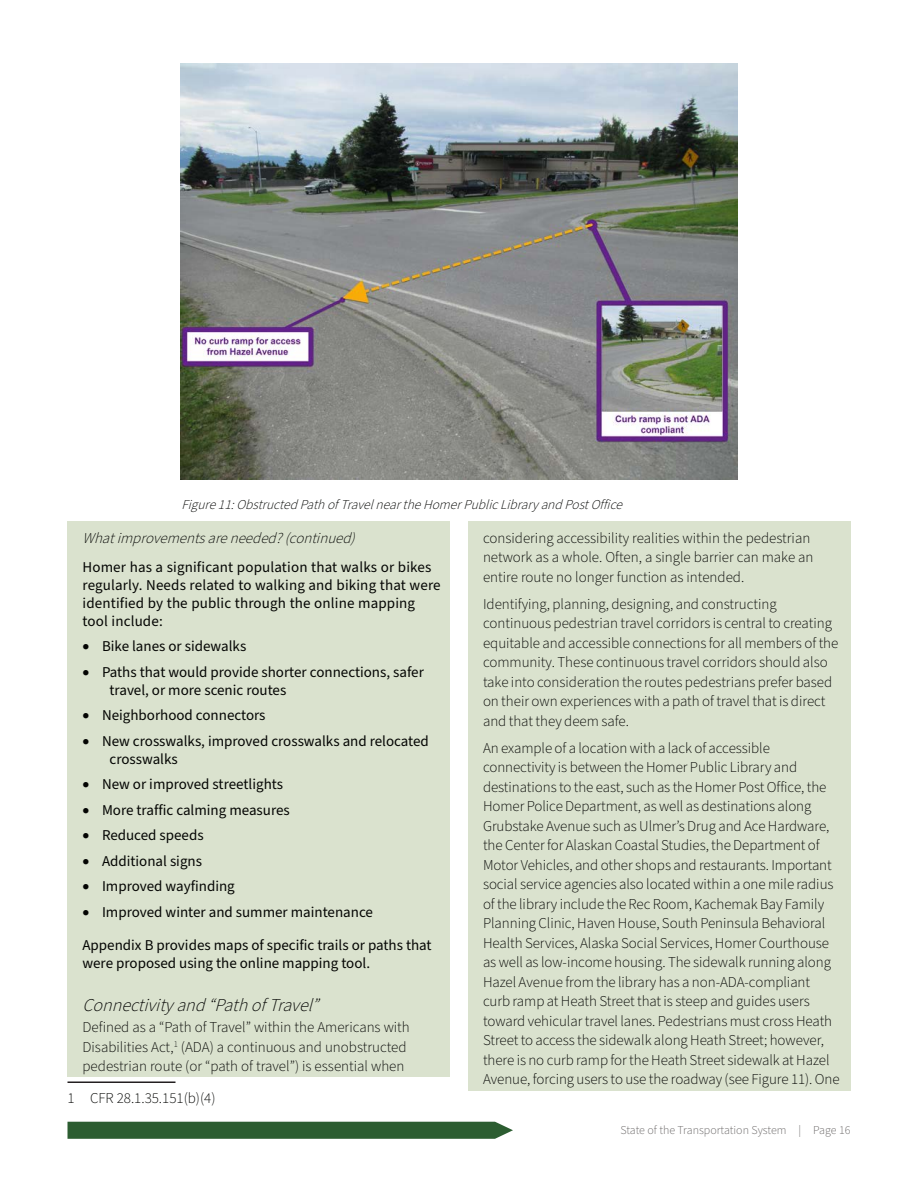
<style>
.page{position:relative;width:918px;height:1188px;background:#fff}
.page>*{position:absolute;margin:0;border:0;box-sizing:border-box;transform-origin:0 0}
.Sub_Section_2{font:italic 300 18px "Source Sans Pro";color:#040503}
.Body{font:300 15px/19.5px "Source Sans Pro";letter-spacing:-.005em;color:#040503}
.Highlighted_text_box{font:15px/18px "Source Sans Pro";color:#040503}
.Sub_Section_1{font:italic 300 15px "Source Sans Pro";color:#040503}
.Footnote_Text{font:300 15px "Source Sans Pro";color:#040503}
.Figure_Caption{font:italic 300 13.5px "Source Sans Pro";color:#040503}
.t1{font:300 12px "Source Sans Pro";color:#676464}
</style>
<div class="page">
<svg style="left:68px;top:1122px;width:445px;height:17px;background:#326237"></svg>
<div style="left:68px;top:522px;width:382px;height:27px;background:#dae2ce"></div>
<div style="left:68px;top:541px;width:382px;height:99px;background:#dae2ce"></div>
<div style="left:68px;top:621px;width:382px;height:45px;background:#dae2ce"></div>
<div style="left:68px;top:646px;width:382px;height:64px;background:#dae2ce"></div>
<div style="left:68px;top:690px;width:382px;height:45px;background:#dae2ce"></div>
<div style="left:68px;top:715px;width:382px;height:63px;background:#dae2ce"></div>
<div style="left:68px;top:759px;width:382px;height:45px;background:#dae2ce"></div>
<div style="left:68px;top:784px;width:382px;height:46px;background:#dae2ce"></div>
<div style="left:68px;top:810px;width:382px;height:45px;background:#dae2ce"></div>
<div style="left:68px;top:835px;width:382px;height:45px;background:#dae2ce"></div>
<div style="left:68px;top:861px;width:382px;height:45px;background:#dae2ce"></div>
<div style="left:68px;top:886px;width:382px;height:46px;background:#dae2ce"></div>
<div style="left:68px;top:919px;width:382px;height:63px;background:#dae2ce"></div>
<div style="left:68px;top:978px;width:382px;height:40px;background:#dae2ce"></div>
<div style="left:68px;top:1011px;width:382px;height:66px;background:#dae2ce"></div>
<hr style="left:68px;top:1081px;width:108px;height:2px;background:#231f20">
<div style="left:468px;top:521px;width:382px;height:67px;background:#dae2ce"></div>
<div style="left:468px;top:579px;width:382px;height:153px;background:#dae2ce"></div>
<div style="left:468px;top:729px;width:382px;height:361px;background:#dae2ce"></div>
<img style="left:181px;top:63px;width:557px;height:417px">
<p class="Figure_Caption" style="left:182px;top:495px;width:447px">Figure11:ObstructedPathofTravelneartheHomerPublicLibraryandPostOffice</p>
<p class="Sub_Section_1" style="left:82px;top:528px;width:279px">Whatimprovementsareneeded?(continued)</p>
<p class="Highlighted_text_box" style="left:82px;top:558px;width:360px">Homer has a significant population that walks or bikes regularly. Needs related to walking and biking that were identified by the public through the online mapping tool include:</p>
<p class="Highlighted_text_box" style="left:82px;top:638px;width:165px">• Bike lanes or sidewalks</p>
<p class="Highlighted_text_box" style="left:110px;top:663px;width:316px;text-indent:-27px">• Paths that would provide shorter connections, safer travel, or more scenic routes</p>
<p class="Highlighted_text_box" style="left:82px;top:707px;width:185px">• Neighborhood connectors</p>
<p class="Highlighted_text_box" style="left:110px;top:732px;width:321px;text-indent:-27px">• New crosswalks, improved crosswalks and relocated crosswalks</p>
<p class="Highlighted_text_box" style="left:82px;top:776px;width:202px">• New or improved streetlights</p>
<p class="Highlighted_text_box" style="left:82px;top:801px;width:209px">• More traffic calming measures</p>
<p class="Highlighted_text_box" style="left:82px;top:827px;width:123px">• Reduced speeds</p>
<p class="Highlighted_text_box" style="left:82px;top:852px;width:121px">• Additional signs</p>
<p class="Highlighted_text_box" style="left:82px;top:878px;width:154px">• Improved wayfinding</p>
<p class="Highlighted_text_box" style="left:82px;top:903px;width:292px">• Improved winter and summer maintenance</p>
<p class="Highlighted_text_box" style="left:82px;top:936px;width:351px">Appendix B provides maps of specific trails or paths that were proposed using the online mapping tool.</p>
<p class="Sub_Section_2" style="left:82px;top:993px;width:244px">Connectivityand“PathofTravel”</p>
<p class="Body" style="left:82px;top:1018px;width:329px">Defined as a “Path of Travel” within the Americans with<br>Disabilities Act,<sup>1</sup> (ADA) a continuous and unobstructed pedestrian route (or “path of travel”) is essential when</p>
<p class="Footnote_Text" style="left:68px;top:1088px;width:150px">1 CFR 28.1.35.151(b)(4)</p>
<p class="Body" style="left:483px;top:528px;width:332px">considering accessibility realities within the pedestrian network as a whole. Often, a single barrier can make an entire route no longer function as intended.</p>
<p class="Body" style="left:483px;top:595px;width:357px">Identifying, planning, designing, and constructing continuous pedestrian travel corridors is central to creating equitable and accessible connections for all members of the community. These continuous travel corridors should also take into consideration the routes pedestrians prefer based on their own experiences with a path of travel that is direct and that they deem safe.</p>
<p class="Body" style="left:483px;top:739px;width:358px">An example of a location with a lack of accessible connectivity is between the Homer Public Library and destinations to the east, such as the Homer Post Office, the Homer Police Department, as well as destinations along Grubstake Avenue such as Ulmer’s Drug and Ace Hardware, the Center for Alaskan Coastal Studies, the Department of Motor Vehicles, and other shops and restaurants. Important social service agencies also located within a one mile radius of the library include the Rec Room, Kachemak Bay Family Planning Clinic, Haven House, South Peninsula Behavioral Health Services, Alaska Social Services, Homer Courthouse as well as low-income housing. The sidewalk running along Hazel Avenue from the library has a non-ADA-compliant curb ramp at Heath Street that is steep and guides users toward vehicular travel lanes. Pedestrians must cross Heath Street to access the sidewalk along Heath Street; however, there is no curb ramp for the Heath Street sidewalk at Hazel Avenue, forcing users to use the roadway (see Figure 11). One</p>
<p class="t1" style="left:621px;top:1122px;width:231px">State of the Transportation System | Page 16</p>
</div>
